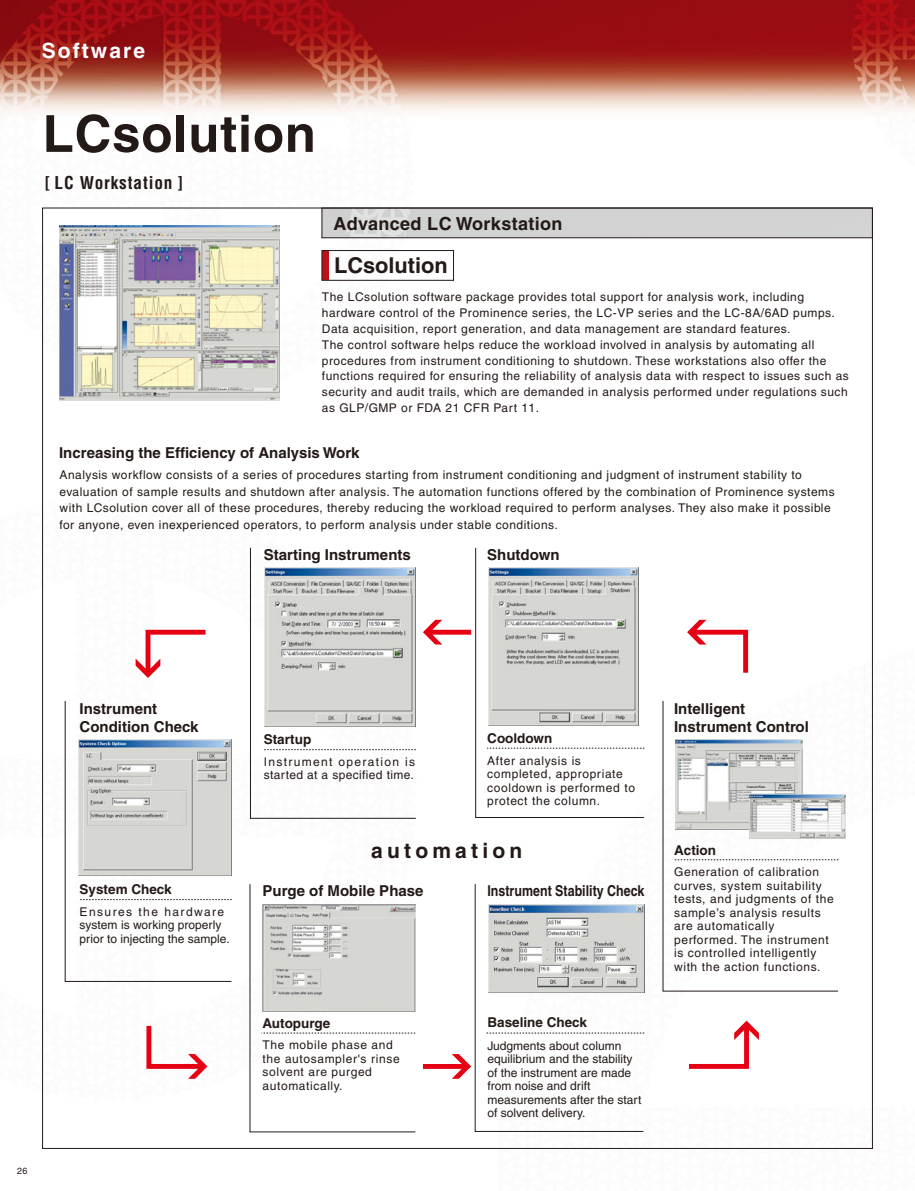
<style>
.page{position:relative;width:915px;height:1191px;background:#fff}
.page>*{position:absolute;margin:0;border:0;box-sizing:border-box;transform-origin:0 0}
.t1{font:700 51px "Helvetica";letter-spacing:.015em;color:#231916}
.t2{font:700 21.75px "Helvetica";color:#231916}
.t3{font:700 21px "Helvetica";letter-spacing:.2em;color:#231916}
.t4{font:700 21px "Helvetica";letter-spacing:.1em;color:#fff}
.t5{font:700 18px "Helvetica";letter-spacing:.02em;color:#231916}
.t6{font:700 condensed 17.25px "Helvetica";letter-spacing:.05em;color:#231916}
.t7{font:700 15px/18px "Helvetica";color:#231916}
.t8{font:700 15px "Helvetica";color:#231916;scale:.83 1}
.t9{font:700 13.5px "Helvetica";color:#231916}
.t10{font:12px/13.5px "Helvetica";letter-spacing:.04em;color:#231916}
.t11{font:12px/13.5px "Helvetica";color:#231916}
.t12{font:12px/13.5px "Helvetica";letter-spacing:.085em;color:#231916}
.t13{font:9px "Helvetica";color:#231916}
</style>
<div class="page">
<img style="left:0;top:0;width:914px;height:1149px">
<div style="left:323px;top:210px;width:547px;height:26px;background:#d2d2d3"></div>
<div style="left:322px;top:250px;width:6px;height:30px;background:#bc131b"></div>
<div style="left:321px;top:250px;width:132px;height:31px;border:1px solid #231916"></div>
<img style="left:60px;top:225px;width:219px;height:176px">
<svg style="left:65px;top:700px;width:167px;height:282px"></svg>
<svg style="left:250px;top:547px;width:166px;height:271px"></svg>
<svg style="left:475px;top:547px;width:169px;height:271px"></svg>
<svg style="left:662px;top:700px;width:176px;height:291px"></svg>
<svg style="left:80px;top:899px;width:152px;height:1px"></svg>
<svg style="left:264px;top:749px;width:151px;height:1px"></svg>
<svg style="left:487px;top:748px;width:157px;height:1px"></svg>
<svg style="left:249px;top:883px;width:166px;height:249px"></svg>
<svg style="left:674px;top:859px;width:164px;height:1px"></svg>
<img style="left:264px;top:568px;width:151px;height:158px">
<img style="left:79px;top:740px;width:152px;height:136px">
<img style="left:263px;top:904px;width:152px;height:107px">
<img style="left:674px;top:740px;width:128px;height:89px">
<img style="left:749px;top:795px;width:96px;height:43px">
<img style="left:488px;top:568px;width:150px;height:157px">
<svg style="left:135px;top:630px;width:70px;height:48px"></svg>
<svg style="left:146px;top:1026px;width:61px;height:52px"></svg>
<svg style="left:688px;top:1020px;width:70px;height:48px"></svg>
<svg style="left:686px;top:620px;width:61px;height:52px"></svg>
<svg style="left:423px;top:620px;width:48px;height:24px"></svg>
<svg style="left:423px;top:883px;width:221px;height:248px"></svg>
<div style="left:321px;top:208px;width:551px;height:30px;border:1px solid #231916"></div>
<h3 class="t4" style="left:42px;top:43px;width:105px">Software</h3>
<h1 class="t1" style="left:43px;top:115px;width:275px">LCsolution</h1>
<h3 class="t6" style="left:45px;top:176px;width:140px">[ LC Workstation ]</h3>
<h3 class="t5" style="left:333px;top:217px;width:230px">Advanced LC Workstation</h3>
<h2 class="t2" style="left:334px;top:257px;width:115px">LCsolution</h2>
<p class="t10" style="left:322px;top:290px;width:528px;line-height:15.8px">The LCsolution software package provides total support for analysis work, including hardware control of the Prominence series, the LC-VP series and the LC-8A/6AD pumps.<br>Data acquisition, report generation, and data management are standard features.<br>The control software helps reduce the workload involved in analysis by automating all procedures from instrument conditioning to shutdown. These workstations also offer the functions required for ensuring the reliability of analysis data with respect to issues such as security and audit trails, which are demanded in analysis performed under regulations such as GLP/GMP or FDA 21 CFR Part 11.</p>
<p class="t7" style="left:59px;top:445px;width:302px">Increasing the Efficiency of Analysis Work</p>
<p class="t10" style="left:60px;top:468px;width:776px;line-height:16.5px">Analysis workflow consists of a series of procedures starting from instrument conditioning and judgment of instrument stability to evaluation of sample results and shutdown after analysis. The automation functions offered by the combination of Prominence systems with LCsolution cover all of these procedures, thereby reducing the workload required to perform analyses. They also make it possible for anyone, even inexperienced operators, to perform analysis under stable conditions.</p>
<p class="t7" style="left:264px;top:547px;width:148px">Starting Instruments</p>
<p class="t7" style="left:487px;top:547px;width:74px">Shutdown</p>
<p class="t13" style="left:17px;top:1167px;width:12px">26</p>
<p class="t7" style="left:80px;top:701px;width:120px">Instrument<br>Condition Check</p>
<p class="t9" style="left:80px;top:884px;width:94px">System Check</p>
<p class="t11" style="left:80px;top:906px;width:152px">Ensures the hardware system is working properly prior to injecting the sample.</p>
<p class="t9" style="left:264px;top:734px;width:49px">Startup</p>
<p class="t12" style="left:264px;top:756px;width:153px">Instrument operation is started at a specified time.</p>
<p class="t9" style="left:487px;top:733px;width:67px">Cooldown</p>
<p class="t10" style="left:487px;top:755px;width:149px">After analysis is completed, appropriate cooldown is performed to protect the column.</p>
<h3 class="t3" style="left:371px;top:843px;width:152px">automation</h3>
<p class="t7" style="left:262px;top:883px;width:162px">Purge of Mobile Phase</p>
<p class="t8" style="left:487px;top:885px;width:190px">Instrument Stability Check</p>
<p class="t9" style="left:262px;top:1018px;width:69px">Autopurge</p>
<p class="t9" style="left:487px;top:1017px;width:101px">Baseline Check</p>
<p class="t11" style="left:487px;top:1039px;width:155px">Judgments about column equilibrium and the stability of the instrument are made from noise and drift measurements after the start of solvent delivery.</p>
<p class="t10" style="left:262px;top:1039px;width:139px">The mobile phase and the autosampler's rinse solvent are purged automatically.</p>
<p class="t7" style="left:674px;top:701px;width:136px">Intelligent<br>Instrument Control</p>
<p class="t9" style="left:674px;top:845px;width:43px">Action</p>
<p class="t10" style="left:674px;top:866px;width:161px">Generation of calibration curves, system suitability tests, and judgments of the sample’s analysis results are automatically performed. The instrument is controlled intelligently with the action functions.</p>
</div>
